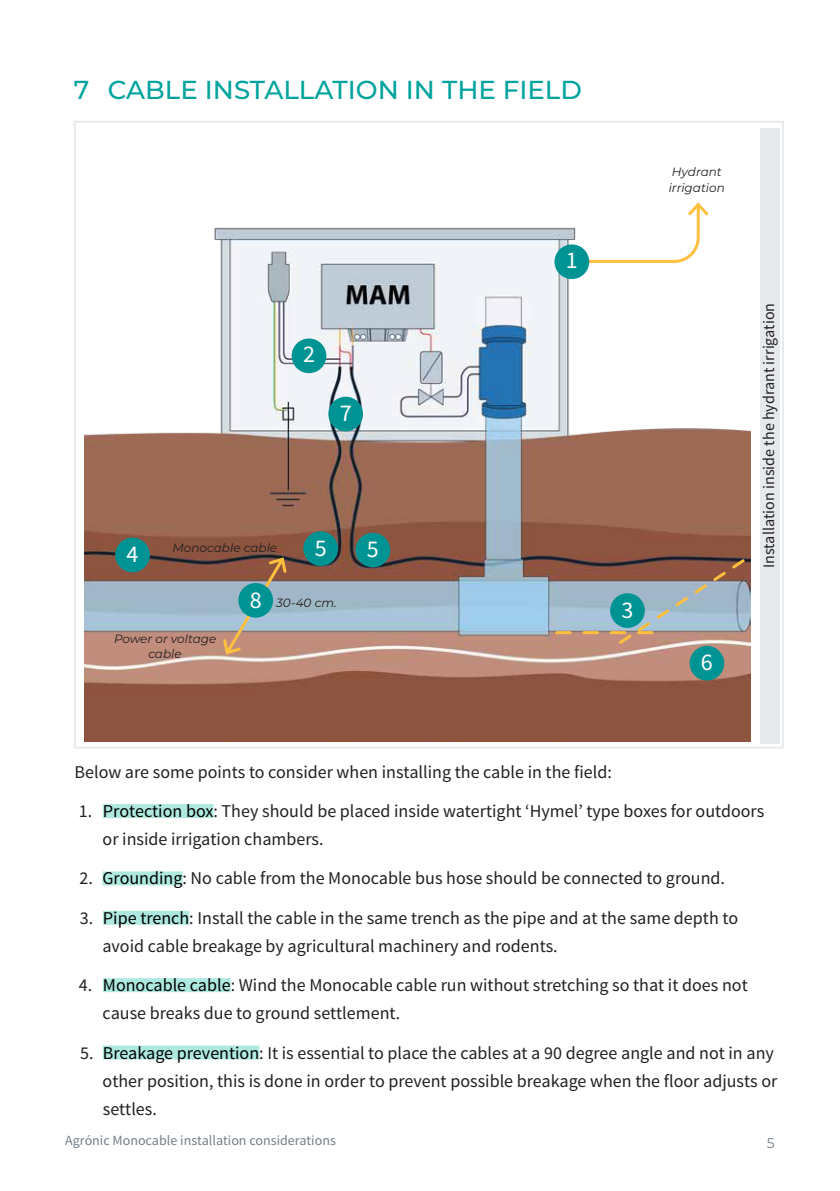
<style>
.page{position:relative;width:840px;height:1191px;background:#fff}
.page>*{position:absolute;margin:0;border:0;box-sizing:border-box;transform-origin:0 0}
.t1{font:500 26px "Montserrat";color:#00a39d}
.t2{font:24px "Source Sans Pro";color:#fff}
.t3{font:18px/28px "Source Sans Pro";color:#231f20}
.t4{font:16px "Source Sans Pro";color:#231f20}
.t5{font:14px "Source Sans Pro";color:#727f8a}
.t6{font:14px "Montserrat";color:#727f8a}
.t7{font:italic 12px/15.4px "Montserrat";color:#231f20}
.s1{color:#000}
</style>
<div class="page">
<div style="left:103px;top:804px;width:110px;height:14px;background:#ade9de"></div>
<div style="left:102px;top:871px;width:80px;height:14px;background:#ade9de"></div>
<div style="left:103px;top:910px;width:86px;height:14px;background:#ade9de"></div>
<div style="left:103px;top:978px;width:127px;height:14px;background:#ade9de"></div>
<div style="left:103px;top:1045px;width:156px;height:14px;background:#ade9de"></div>
<div style="left:760px;top:128px;width:18px;height:615px;background:#e6eaec"></div>
<img style="left:85px;top:227px;width:665px;height:514px">
<svg style="left:566px;top:202px;width:144px;height:62px"></svg>
<svg style="left:221px;top:555px;width:67px;height:102px;background:#a49087"></svg>
<div style="left:554px;top:244px;width:35px;height:35px;background:#009394;border-radius:50%"></div>
<div style="left:291px;top:338px;width:35px;height:35px;background:#009394;border-radius:50%"></div>
<div style="left:328px;top:397px;width:35px;height:34px;background:#009394;border-radius:50%"></div>
<div style="left:238px;top:583px;width:35px;height:34px;background:#009394;border-radius:50%"></div>
<div style="left:303px;top:531px;width:35px;height:35px;background:#009394;border-radius:50%"></div>
<div style="left:355px;top:533px;width:35px;height:34px;background:#009394;border-radius:50%"></div>
<div style="left:115px;top:537px;width:35px;height:35px;background:#009394;border-radius:50%"></div>
<div style="left:689px;top:646px;width:34px;height:34px;background:#009394;border-radius:50%"></div>
<svg style="left:556px;top:556px;width:190px;height:90px;background:#969494"></svg>
<h1 class="t1" style="left:74px;top:71px;width:509px">7 CABLE INSTALLATION IN THE FIELD</h1>
<h2 class="t2" style="left:303px;top:339px;width:13px">2</h2>
<h2 class="t2" style="left:339px;top:398px;width:13px">7</h2>
<h2 class="t2" style="left:126px;top:539px;width:13px">4</h2>
<p class="t7" style="left:172px;top:539px;width:106px">Monocable cable</p>
<h2 class="t2" style="left:314px;top:533px;width:13px">5</h2>
<h2 class="t2" style="left:366px;top:534px;width:13px">5</h2>
<h2 class="t2" style="left:249px;top:585px;width:13px">8</h2>
<p class="t7" style="left:276px;top:595px;width:62px">30-40 cm.</p>
<p class="t7" style="left:114px;top:630px;width:104px;text-align:center">Power or voltage cable</p>
<h2 class="t2" style="left:565px;top:245px;width:13px">1</h2>
<p class="t7" style="left:668px;top:164px;width:58px">Hydrant irrigation</p>
<h2 class="t2" style="left:621px;top:595px;width:13px">3</h2>
<h2 class="t2" style="left:700px;top:647px;width:13px">6</h2>
<p class="t4" style="left:758px;top:568px;width:267px;rotate:-90deg">Installation inside the hydrant irrigation</p>
<p class="t3" style="left:74px;top:758px;width:538px">Below are some points to consider when installing the cable in the field:</p>
<p class="t3" style="left:103px;top:797px;width:662px;text-indent:-24px">1. <span class="s1">Protection box</span>: They should be placed inside watertight ‘Hymel’ type boxes for outdoors or inside irrigation chambers.</p>
<p class="t3" style="left:79px;top:864px;width:646px">2. <span class="s1">Grounding</span>: No cable from the Monocable bus hose should be connected to ground.</p>
<p class="t3" style="left:102px;top:904px;width:636px;text-indent:-23px">3. <span class="s1">Pipe trench</span>: Install the cable in the same trench as the pipe and at the same depth to avoid cable breakage by agricultural machinery and rodents.</p>
<p class="t3" style="left:103px;top:971px;width:646px;text-indent:-24px">4. <span class="s1">Monocable cable</span>: Wind the Monocable cable run without stretching so that it does not cause breaks due to ground settlement.</p>
<p class="t3" style="left:103px;top:1038px;width:676px;text-indent:-22px">5. <span class="s1">Breakage prevention</span>: It is essential to place the cables at a 90 degree angle and not in any other position, this is done in order to prevent possible breakage when the floor adjusts or settles.</p>
<p class="t5" style="left:65px;top:1131px;width:272px">Agrónic Monocable installation considerations</p>
<p class="t6" style="left:766px;top:1133px;width:9px">5</p>
</div>
